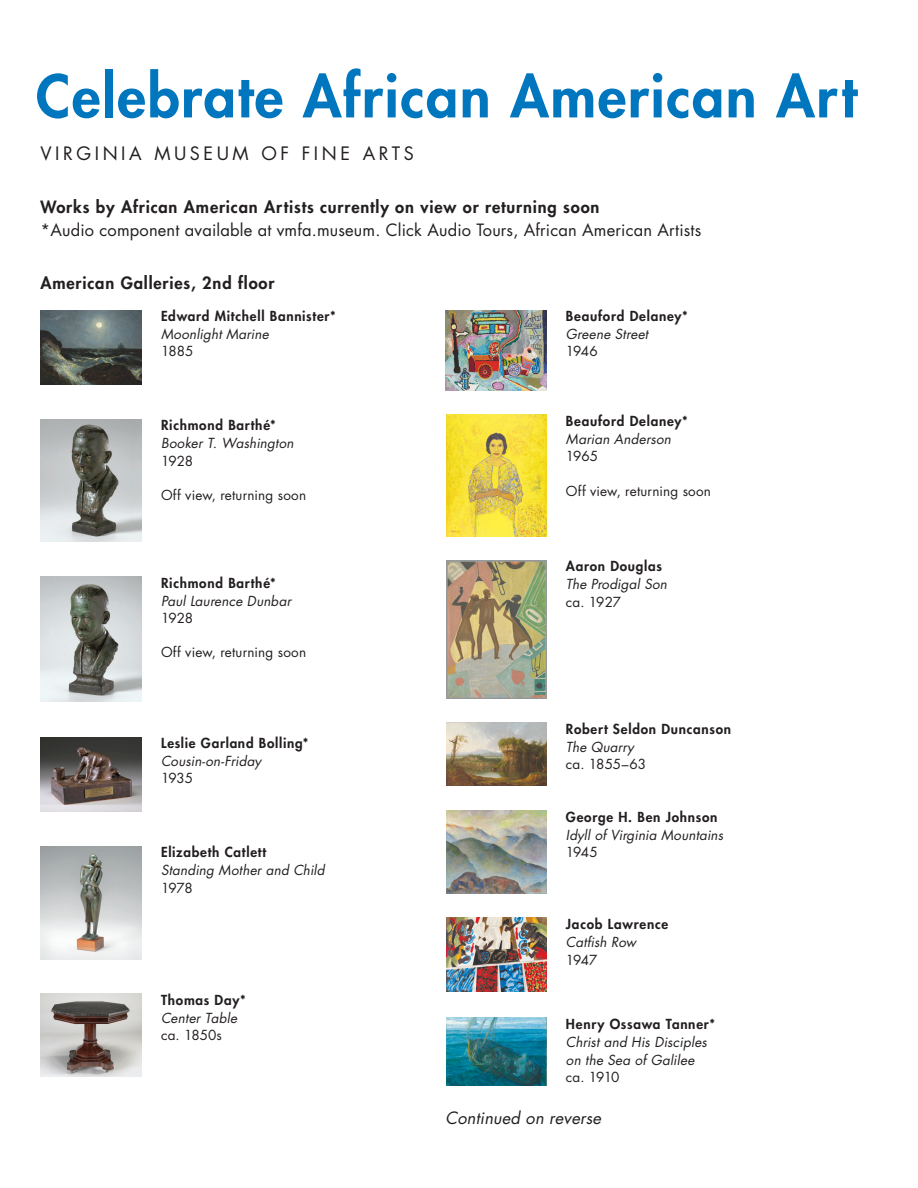
<style>
.page{position:relative;width:918px;height:1188px;background:#fff}
.page>*{position:absolute;margin:0;border:0;box-sizing:border-box;transform-origin:0 0}
.t1{font:800 57px "Futura";letter-spacing:.03em;color:#0076be}
.t2{font:18px "Futura";letter-spacing:.2em;color:#231f20}
.t3{font:800 16.5px "Futura Std";letter-spacing:.05em;color:#231f20}
.t4{font:16.5px "Futura Std";letter-spacing:.01em;color:#231f20}
.t5{font:italic 16.5px "Futura Std";letter-spacing:.01em;color:#231f20}
.t6{font:italic 13.5px/18px "Futura Std";letter-spacing:.015em;color:#231f20}
.t7{font:800 13.5px "Futura Std";letter-spacing:.055em;color:#231f20}
.t8{font:13.5px "Futura";letter-spacing:.005em;color:#231f20}
</style>
<div class="page">
<img style="left:40px;top:310px;width:101px;height:75px">
<img style="left:40px;top:737px;width:101px;height:75px">
<img style="left:40px;top:577px;width:101px;height:125px">
<img style="left:446px;top:415px;width:100px;height:121px">
<img style="left:40px;top:994px;width:101px;height:82px">
<img style="left:446px;top:811px;width:100px;height:83px">
<img style="left:446px;top:918px;width:100px;height:74px">
<img style="left:446px;top:1018px;width:100px;height:68px">
<img style="left:445px;top:310px;width:101px;height:81px">
<img style="left:40px;top:419px;width:101px;height:123px">
<img style="left:40px;top:846px;width:101px;height:113px">
<img style="left:446px;top:560px;width:100px;height:139px">
<img style="left:446px;top:723px;width:100px;height:63px">
<p class="t1" style="left:36px;top:58px;width:822px">Celebrate African American Art</p>
<p class="t2" style="left:40px;top:141px;width:375px">VIRGINIA MUSEUM OF FINE ARTS</p>
<p class="t3" style="left:40px;top:197px;width:561px">Works by African American Artists currently on view or returning soon</p>
<p class="t4" style="left:40px;top:220px;width:662px">*Audio component available at vmfa.museum. Click Audio Tours, African American Artists</p>
<p class="t3" style="left:40px;top:272px;width:236px">American Galleries, 2nd floor</p>
<p class="t7" style="left:161px;top:308px;width:176px">Edward Mitchell Bannister*</p>
<p class="t6" style="left:161px;top:325px;width:109px">Moonlight Marine</p>
<p class="t8" style="left:161px;top:342px;width:34px">1885</p>
<p class="t7" style="left:161px;top:417px;width:116px">Richmond Barthé*</p>
<p class="t6" style="left:161px;top:435px;width:134px">Booker T. Washington</p>
<p class="t8" style="left:161px;top:451px;width:34px">1928</p>
<p class="t8" style="left:161px;top:486px;width:147px">Off view, returning soon</p>
<p class="t7" style="left:161px;top:574px;width:116px">Richmond Barthé*</p>
<p class="t6" style="left:161px;top:592px;width:132px">Paul Laurence Dunbar</p>
<p class="t8" style="left:161px;top:609px;width:34px">1928</p>
<p class="t8" style="left:161px;top:643px;width:147px">Off view, returning soon</p>
<p class="t7" style="left:161px;top:734px;width:149px">Leslie Garland Bolling*</p>
<p class="t6" style="left:161px;top:752px;width:102px">Cousin-on-Friday</p>
<p class="t8" style="left:161px;top:769px;width:34px">1935</p>
<p class="t7" style="left:161px;top:844px;width:107px">Elizabeth Catlett</p>
<p class="t6" style="left:161px;top:861px;width:165px">Standing Mother and Child</p>
<p class="t8" style="left:161px;top:878px;width:33px">1978</p>
<p class="t7" style="left:161px;top:991px;width:86px">Thomas Day*</p>
<p class="t6" style="left:161px;top:1009px;width:78px">Center Table</p>
<p class="t8" style="left:161px;top:1026px;width:62px">ca. 1850s</p>
<p class="t7" style="left:566px;top:308px;width:123px">Beauford Delaney*</p>
<p class="t6" style="left:566px;top:325px;width:84px">Greene Street</p>
<p class="t8" style="left:566px;top:342px;width:33px">1946</p>
<p class="t7" style="left:566px;top:412px;width:123px">Beauford Delaney*</p>
<p class="t6" style="left:566px;top:430px;width:106px">Marian Anderson</p>
<p class="t8" style="left:566px;top:447px;width:34px">1965</p>
<p class="t8" style="left:566px;top:482px;width:147px">Off view, returning soon</p>
<p class="t7" style="left:566px;top:558px;width:98px">Aaron Douglas</p>
<p class="t6" style="left:566px;top:575px;width:103px">The Prodigal Son</p>
<p class="t8" style="left:566px;top:592px;width:57px">ca. 1927</p>
<p class="t7" style="left:566px;top:720px;width:167px">Robert Seldon Duncanson</p>
<p class="t6" style="left:566px;top:738px;width:70px">The Quarry</p>
<p class="t8" style="left:566px;top:755px;width:82px">ca. 1855–63</p>
<p class="t7" style="left:566px;top:808px;width:153px">George H. Ben Johnson</p>
<p class="t6" style="left:566px;top:826px;width:159px">Idyll of Virginia Mountains</p>
<p class="t8" style="left:566px;top:843px;width:33px">1945</p>
<p class="t7" style="left:566px;top:915px;width:104px">Jacob Lawrence</p>
<p class="t6" style="left:566px;top:933px;width:72px">Catfish Row</p>
<p class="t8" style="left:566px;top:951px;width:33px">1947</p>
<p class="t7" style="left:566px;top:1015px;width:151px">Henry Ossawa Tanner*</p>
<p class="t6" style="left:566px;top:1033px;width:143px">Christ and His Disciples on the Sea of Galilee</p>
<p class="t8" style="left:566px;top:1068px;width:55px">ca. 1910</p>
<p class="t5" style="left:446px;top:1108px;width:157px">Continued on reverse</p>
</div>
